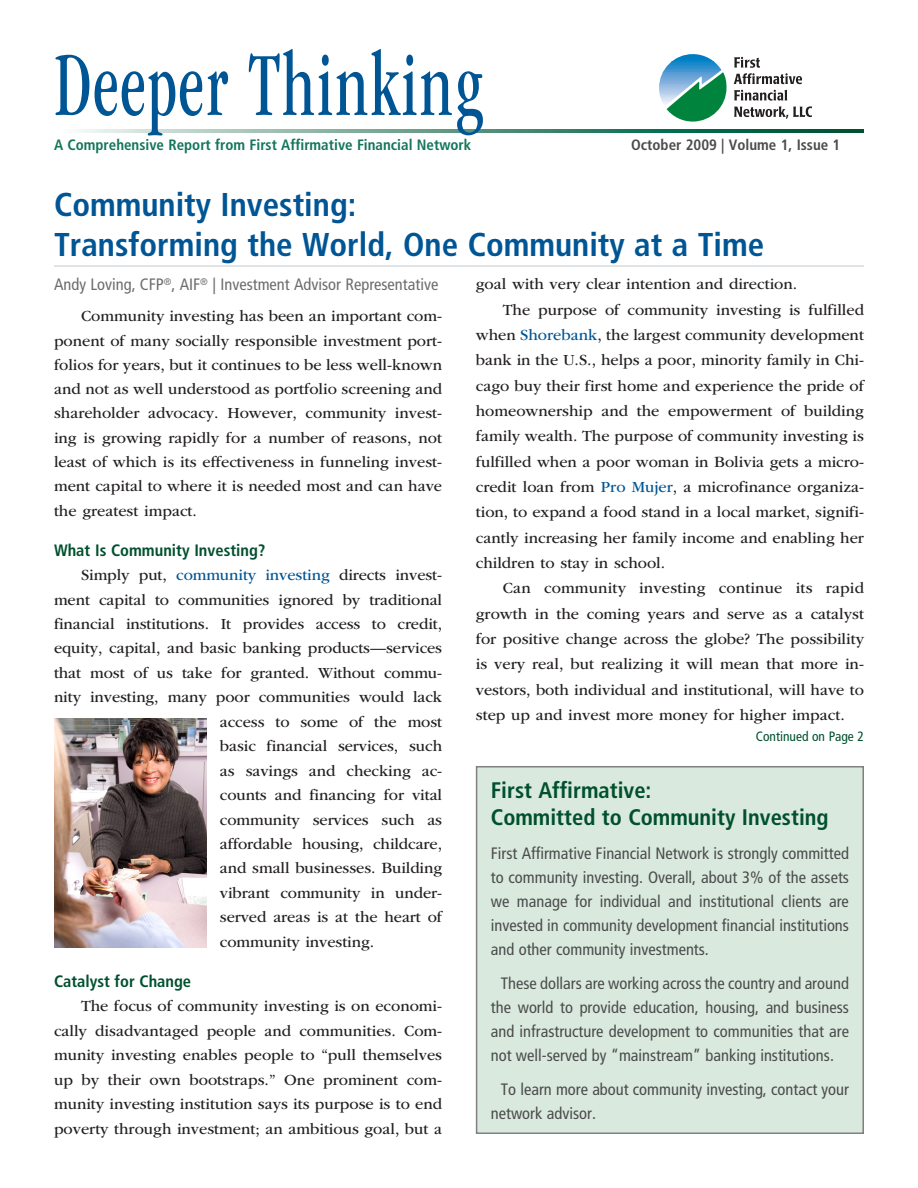
<style>
.page{position:relative;width:918px;height:1188px;background:#fff}
.page>*{position:absolute;margin:0;border:0;box-sizing:border-box;transform-origin:0 0}
.MastheadTopLayer{font:condensed 93.45px "ITC Garamond Std";letter-spacing:.03em;color:#005595;scale:.75 1}
.Titles{font:700 condensed 33px/39.6px "Frutiger LT Std";color:#005595}
.TitlesColumn{font:700 condensed 22.5px/27px "Frutiger LT Std";color:#00502e}
.bodyTextColumn{font:condensed 16.5px/24px "Frutiger LT Std";color:#4b4c4d;text-align:justify}
.bodyTextColumnFirst{font:condensed 16.5px/24px "Frutiger LT Std";color:#4b4c4d;text-align:justify}
.byLine{font:condensed 16.5px "Frutiger LT Std";color:#6c6d70}
.subhead{font:700 condensed 16.5px "Frutiger LT Std";color:#00502e}
.bodyText{font:16.2px/25.3px "ITC Garamond Std";letter-spacing:-.005em;color:#231f20;text-align:justify}
.TagFront{font:700 condensed 15px "Frutiger LT Std";color:#13755a}
.TagFront-2{font:700 condensed 15px "Frutiger LT Std";color:#4b4c4d}
.Continuation{font:condensed 13.5px "Frutiger LT Std";color:#00502e}
.s1{color:#005595}
</style>
<div class="page">
<svg style="left:734px;top:90px;width:78px;height:29px"></svg>
<svg style="left:734px;top:57px;width:68px;height:27px"></svg>
<hr style="left:659px;top:54px;width:62px;height:1px;background:#0079c2">
<hr style="left:659px;top:55px;width:62px;height:1px;background:#007bc2">
<hr style="left:659px;top:56px;width:62px;height:1px;background:#007cc3">
<hr style="left:659px;top:57px;width:62px;height:1px;background:#007dc4">
<hr style="left:659px;top:58px;width:62px;height:1px;background:#007ec5">
<hr style="left:659px;top:59px;width:62px;height:1px;background:#0080c5">
<hr style="left:659px;top:60px;width:62px;height:1px;background:#0081c6">
<hr style="left:659px;top:61px;width:62px;height:1px;background:#0183c7">
<hr style="left:659px;top:62px;width:62px;height:1px;background:#1286c8">
<hr style="left:659px;top:63px;width:62px;height:1px;background:#1b87c9">
<hr style="left:659px;top:64px;width:62px;height:1px;background:#1c89ca">
<hr style="left:659px;top:65px;width:62px;height:1px;background:#248bcb">
<hr style="left:659px;top:66px;width:62px;height:1px;background:#298ccc">
<hr style="left:659px;top:67px;width:62px;height:1px;background:#308ecd">
<hr style="left:659px;top:68px;width:62px;height:1px;background:#3390ce">
<hr style="left:659px;top:69px;width:62px;height:1px;background:#3892cf">
<hr style="left:659px;top:70px;width:62px;height:1px;background:#4694d0">
<hr style="left:659px;top:71px;width:62px;height:1px;background:#4496d1">
<hr style="left:659px;top:72px;width:62px;height:1px;background:#4b98d2">
<hr style="left:659px;top:73px;width:62px;height:1px;background:#5c9cd4">
<hr style="left:659px;top:74px;width:62px;height:1px;background:#609ed5">
<hr style="left:659px;top:75px;width:62px;height:1px;background:#65a1d6">
<hr style="left:659px;top:76px;width:62px;height:1px;background:#68a3d7">
<hr style="left:659px;top:77px;width:62px;height:1px;background:#6da5d8">
<hr style="left:659px;top:78px;width:62px;height:1px;background:#71a7d9">
<hr style="left:659px;top:79px;width:62px;height:1px;background:#76a9da">
<hr style="left:659px;top:80px;width:62px;height:1px;background:#7aabdb">
<hr style="left:659px;top:81px;width:62px;height:1px;background:#7faedc">
<hr style="left:659px;top:82px;width:62px;height:1px;background:#84b0dd">
<hr style="left:659px;top:83px;width:62px;height:1px;background:#87b2df">
<hr style="left:659px;top:84px;width:62px;height:1px;background:#8eb5e0">
<hr style="left:659px;top:85px;width:62px;height:1px;background:#96bae2">
<hr style="left:659px;top:86px;width:62px;height:1px;background:#9abce3">
<hr style="left:659px;top:87px;width:62px;height:1px;background:#9fbfe4">
<hr style="left:659px;top:88px;width:62px;height:1px;background:#a4c2e5">
<hr style="left:659px;top:89px;width:62px;height:1px;background:#a8c4e6">
<hr style="left:659px;top:90px;width:62px;height:1px;background:#acc7e7">
<hr style="left:659px;top:91px;width:62px;height:1px;background:#b1cae8">
<hr style="left:659px;top:92px;width:62px;height:1px;background:#b5cde9">
<hr style="left:659px;top:93px;width:62px;height:1px;background:#b9d0eb">
<hr style="left:659px;top:94px;width:62px;height:1px;background:#bed3ec">
<hr style="left:659px;top:95px;width:62px;height:1px;background:#c2d6ee">
<hr style="left:659px;top:96px;width:62px;height:1px;background:#ccdcf0">
<hr style="left:659px;top:97px;width:62px;height:1px;background:#d1e0f2">
<hr style="left:659px;top:98px;width:62px;height:1px;background:#d6e3f3">
<hr style="left:659px;top:99px;width:62px;height:1px;background:#dae6f5">
<hr style="left:659px;top:100px;width:62px;height:1px;background:#e0eaf6">
<hr style="left:659px;top:101px;width:62px;height:1px;background:#e4edf7">
<hr style="left:659px;top:102px;width:62px;height:1px;background:#eaf1f9">
<hr style="left:659px;top:103px;width:62px;height:1px;background:#eef4fa">
<hr style="left:659px;top:104px;width:62px;height:1px;background:#f4f7fc">
<hr style="left:659px;top:105px;width:62px;height:1px;background:#f9fbfd">
<svg style="left:667px;top:72px;width:60px;height:50px"></svg>
<svg style="left:77px;top:129px;width:787px;height:3px;background:#5c9884"></svg>
<hr style="left:54px;top:266px;width:810px;height:1px;background:#c7c8ca">
<div style="left:475px;top:766px;width:389px;height:368px;background:#dae9dd"></div>
<img style="left:54px;top:719px;width:152px;height:228px">
<p class="MastheadTopLayer" style="left:55px;top:33px;width:573px">Deeper Thinking</p>
<p class="TagFront" style="left:54px;top:136px;width:419px">A Comprehensive Report from First Affirmative Financial Network</p>
<p class="TagFront-2" style="left:631px;top:136px;width:211px">October 2009 | Volume 1, Issue 1</p>
<p class="Titles" style="left:54px;top:185px;width:712px">Community Investing:<br>Transforming the World, One Community at a Time</p>
<p class="byLine" style="left:54px;top:275px;width:386px">Andy Loving, CFP<sup>®</sup>, AIF<sup>®</sup> | Investment Advisor Representative</p>
<p class="bodyText" style="left:54px;top:304px;width:390px;line-height:24.3px;text-indent:27px">Community investing has been an important com&shy;ponent of many socially responsible investment port&shy;folios for years, but it continues to be less well-known and not as well understood as portfolio screening and shareholder advocacy. However, community invest&shy;ing is growing rapidly for a number of reasons, not least of which is its effectiveness in funneling invest&shy;ment capital to where it is needed most and can have the greatest impact.</p>
<p class="subhead" style="left:54px;top:540px;width:213px">What Is Community Investing?</p>
<p class="bodyText" style="left:81px;top:562px;width:363px">Simply put, <span class="s1">community investing</span> directs invest-</p>
<p class="bodyText" style="left:54px;top:587px;width:390px">ment capital to communities ignored by traditional</p>
<p class="bodyText" style="left:54px;top:611px;width:390px">financial institutions. It provides access to credit,</p>
<p class="bodyText" style="left:54px;top:636px;width:390px">equity, capital, and basic banking products—services</p>
<p class="bodyText" style="left:54px;top:660px;width:390px">that most of us take for granted. Without commu-</p>
<p class="bodyText" style="left:54px;top:685px;width:390px">nity investing, many poor communities would lack</p>
<p class="bodyText" style="left:220px;top:709px;width:224px">access to some of the most</p>
<p class="bodyText" style="left:220px;top:734px;width:224px">basic financial services, such</p>
<p class="bodyText" style="left:220px;top:758px;width:224px">as savings and checking ac-</p>
<p class="bodyText" style="left:220px;top:782px;width:224px">counts and financing for vital</p>
<p class="bodyText" style="left:220px;top:807px;width:224px">community services such as</p>
<p class="bodyText" style="left:220px;top:831px;width:224px">affordable housing, childcare,</p>
<p class="bodyText" style="left:220px;top:856px;width:224px">and small businesses. Building</p>
<p class="bodyText" style="left:220px;top:880px;width:224px">vibrant community in under-</p>
<p class="bodyText" style="left:220px;top:905px;width:224px">served areas is at the heart of</p>
<p class="bodyText" style="left:220px;top:929px;width:156px">community investing.</p>
<p class="subhead" style="left:54px;top:971px;width:139px">Catalyst for Change</p>
<p class="bodyText" style="left:54px;top:994px;width:390px;line-height:24.5px;text-indent:27px">The focus of community investing is on economi&shy;cally disadvantaged people and communities. Com&shy;munity investing enables people to “pull themselves up by their own bootstraps.” One prominent com&shy;munity investing institution says its purpose is to end poverty through investment; an ambitious goal, but a</p>
<p class="bodyText" style="left:476px;top:272px;width:323px">goal with very clear intention and direction.</p>
<p class="bodyText" style="left:476px;top:297px;width:390px;text-indent:27px">The purpose of community investing is fulfilled when <span class="s1">Shorebank</span>, the largest community development bank in the U.S., helps a poor, minority family in Chi&shy;cago buy their first home and experience the pride of homeownership and the empowerment of building family wealth. The purpose of community investing is fulfilled when a poor woman in Bolivia gets a micro&shy;credit loan from <span class="s1">Pro Mujer</span>, a microfinance organiza&shy;tion, to expand a food stand in a local market, signifi&shy;cantly increasing her family income and enabling her children to stay in school.</p>
<p class="bodyText" style="left:476px;top:576px;width:390px;text-indent:27px">Can community investing continue its rapid growth in the coming years and serve as a catalyst for positive change across the globe? The possibility is very real, but realizing it will mean that more in&shy;vestors, both individual and institutional, will have to step up and invest more money for higher impact.</p>
<p class="Continuation" style="left:756px;top:728px;width:110px">Continued on Page 2</p>
<p class="TitlesColumn" style="left:491px;top:777px;width:339px">First Affirmative:<br>Committed to Community Investing</p>
<p class="bodyTextColumnFirst" style="left:491px;top:841px;width:360px">First Affirmative Financial Network is strongly committed to community investing. Overall, about 3% of the assets we manage for individual and institutional clients are invested in community development financial institutions and other community investments.</p>
<p class="bodyTextColumn" style="left:491px;top:971px;width:360px;text-indent:10px">These dollars are working across the country and around the world to provide education, housing, and business and infrastructure development to communities that are not well-served by “mainstream” banking institutions.</p>
<p class="bodyTextColumn" style="left:491px;top:1077px;width:360px;text-indent:10px">To learn more about community investing, contact your network advisor.</p>
</div>
